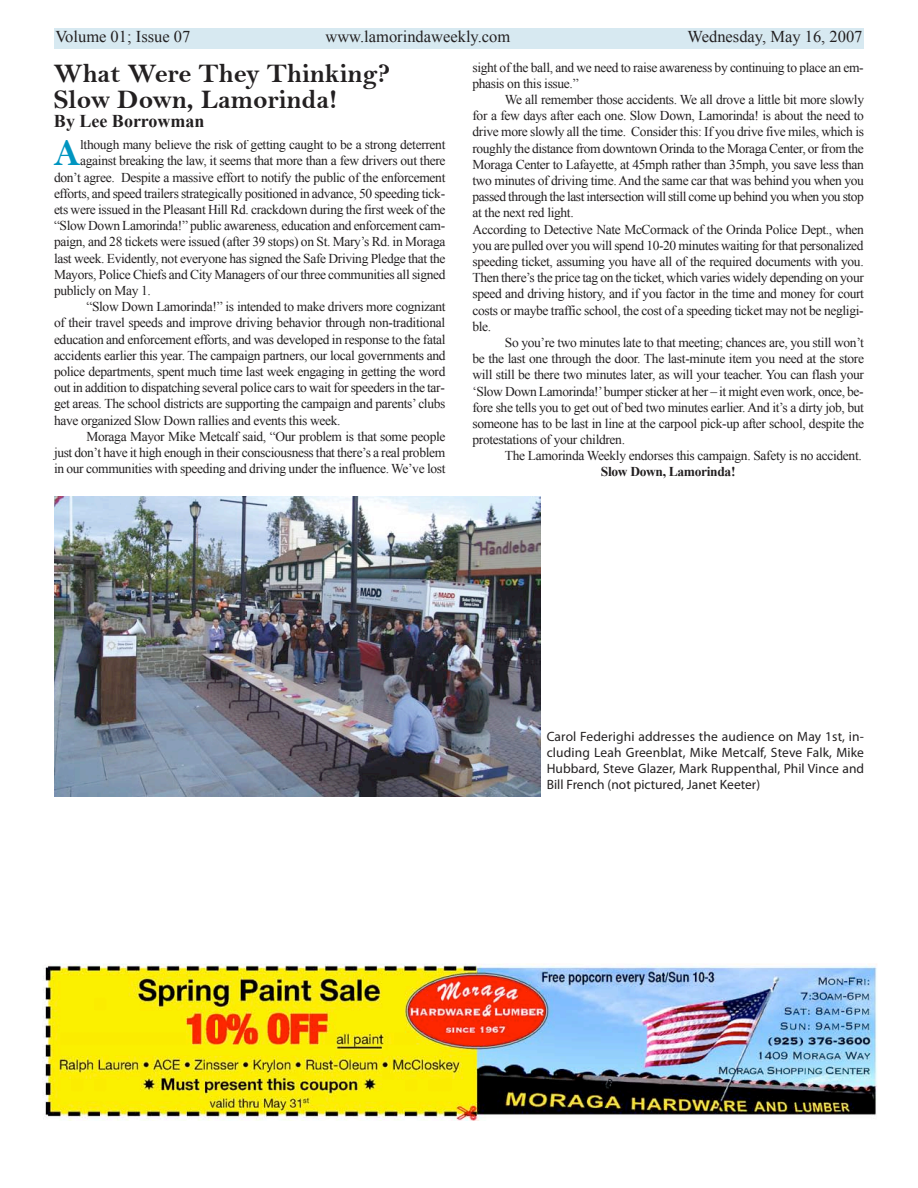
<style>
.page{position:relative;width:918px;height:1188px;background:#fff}
.page>*{position:absolute;margin:0;border:0;box-sizing:border-box;transform-origin:0 0}
.t1{font:38.25px "Bell MT Bold";color:#0095c0}
.t2{font:27px/25.5px "Bell MT Bold";color:#232021}
.t3{font:700 18px "Times New Roman";color:#232021}
.t4{font:16.5px "Times New Roman";color:#232021}
.t5{font:13.5px/16.2px "Times New Roman";letter-spacing:-.025em;color:#232021}
.t6{font:13.5px/16.2px "Myriad Pro";color:#232021;text-align:justify}
.t7{font:700 13.5px "Times New Roman";letter-spacing:-.025em;color:#232021}
</style>
<div class="page">
<div style="left:626px;top:28px;width:238px;height:21px;background:#d7e9f1"></div>
<div style="left:54px;top:28px;width:574px;height:21px;background:#d7e9f1"></div>
<img style="left:54px;top:496px;width:487px;height:300px">
<img style="left:43px;top:964px;width:834px;height:156px">
<p class="t4" style="left:55px;top:28px;width:136px">Volume 01; Issue 07</p>
<p class="t4" style="left:326px;top:28px;width:186px">www.lamorindaweekly.com</p>
<p class="t4" style="left:688px;top:28px;width:176px">Wednesday, May 16, 2007</p>
<h2 class="t2" style="left:54px;top:62px;width:338px">What Were They Thinking?<br>Slow Down, Lamorinda!</h2>
<h3 class="t3" style="left:54px;top:111px;width:152px">By Lee Borrowman</h3>
<h1 class="t1" style="left:54px;top:133px;width:28px">A</h1>
<p class="t5" style="left:80px;top:136px;width:367px">lthough many believe the risk of getting caught to be a strong deterrent</p>
<p class="t5" style="left:80px;top:153px;width:367px">against breaking the law, it seems that more than a few drivers out there</p>
<p class="t5" style="left:54px;top:169px;width:393px">don’t agree. Despite a massive effort to notify the public of the enforcement</p>
<p class="t5" style="left:54px;top:185px;width:393px">efforts, and speed trailers strategically positioned in advance, 50 speeding tick-</p>
<p class="t5" style="left:54px;top:201px;width:393px">ets were issued in the Pleasant Hill Rd. crackdown during the first week of the</p>
<p class="t5" style="left:54px;top:217px;width:393px">“Slow Down Lamorinda!” public awareness, education and enforcement cam-</p>
<p class="t5" style="left:54px;top:234px;width:393px">paign, and 28 tickets were issued (after 39 stops) on St. Mary’s Rd. in Moraga</p>
<p class="t5" style="left:54px;top:250px;width:393px">last week. Evidently, not everyone has signed the Safe Driving Pledge that the</p>
<p class="t5" style="left:54px;top:266px;width:393px">Mayors, Police Chiefs and City Managers of our three communities all signed</p>
<p class="t5" style="left:54px;top:282px;width:99px">publicly on May 1.</p>
<p class="t5" style="left:86px;top:298px;width:361px">“Slow Down Lamorinda!” is intended to make drivers more cognizant</p>
<p class="t5" style="left:54px;top:315px;width:393px">of their travel speeds and improve driving behavior through non-traditional</p>
<p class="t5" style="left:54px;top:331px;width:393px">education and enforcement efforts, and was developed in response to the fatal</p>
<p class="t5" style="left:54px;top:347px;width:393px">accidents earlier this year. The campaign partners, our local governments and</p>
<p class="t5" style="left:54px;top:363px;width:393px">police departments, spent much time last week engaging in getting the word</p>
<p class="t5" style="left:54px;top:379px;width:392px">out in addition to dispatching several police cars to wait for speeders in the tar-</p>
<p class="t5" style="left:54px;top:396px;width:393px">get areas. The school districts are supporting the campaign and parents’ clubs</p>
<p class="t5" style="left:54px;top:412px;width:288px">have organized Slow Down rallies and events this week.</p>
<p class="t5" style="left:86px;top:428px;width:361px">Moraga Mayor Mike Metcalf said, “Our problem is that some people</p>
<p class="t5" style="left:54px;top:444px;width:393px">just don’t have it high enough in their consciousness that there’s a real problem</p>
<p class="t5" style="left:54px;top:460px;width:393px">in our communities with speeding and driving under the influence. We’ve lost</p>
<p class="t5" style="left:473px;top:59px;width:393px">sight of the ball, and we need to raise awareness by continuing to place an em&shy;phasis on this issue.”</p>
<p class="t5" style="left:473px;top:91px;width:393px;text-indent:32px">We all remember those accidents. We all drove a little bit more slowly for a few days after each one. Slow Down, Lamorinda! is about the need to drive more slowly all the time. Consider this: If you drive five miles, which is roughly the distance from downtown Orinda to the Moraga Center, or from the Moraga Center to Lafayette, at 45mph rather than 35mph, you save less than two minutes of driving time. And the same car that was behind you when you passed through the last intersection will still come up behind you when you stop at the next red light.<br>According to Detective Nate McCormack of the Orinda Police Dept., when you are pulled over you will spend 10-20 minutes waiting for that personalized speeding ticket, assuming you have all of the required documents with you.<br>Then there’s the price tag on the ticket, which varies widely depending on your speed and driving history, and if you factor in the time and money for court costs or maybe traffic school, the cost of a speeding ticket may not be negligi&shy;ble.</p>
<p class="t5" style="left:473px;top:334px;width:393px;text-align:justify;text-indent:32px">So you’re two minutes late to that meeting; chances are, you still won’t be the last one through the door. The last-minute item you need at the store will still be there two minutes later, as will your teacher. You can flash your ‘Slow Down Lamorinda!’ bumper sticker at her – it might even work, once, be&shy;fore she tells you to get out of bed two minutes earlier. And it’s a dirty job, but someone has to be last in line at the carpool pick-up after school, despite the protestations of your children.</p>
<p class="t5" style="left:505px;top:448px;width:358px">The Lamorinda Weekly endorses this campaign. Safety is no accident.</p>
<p class="t7" style="left:601px;top:464px;width:136px">Slow Down, Lamorinda!</p>
<p class="t6" style="left:547px;top:729px;width:319px">Carol Federighi addresses the audience on May 1st, in&shy;cluding Leah Greenblat, Mike Metcalf, Steve Falk, Mike Hubbard, Steve Glazer, Mark Ruppenthal, Phil Vince and Bill French (not pictured, Janet Keeter)</p>
</div>
